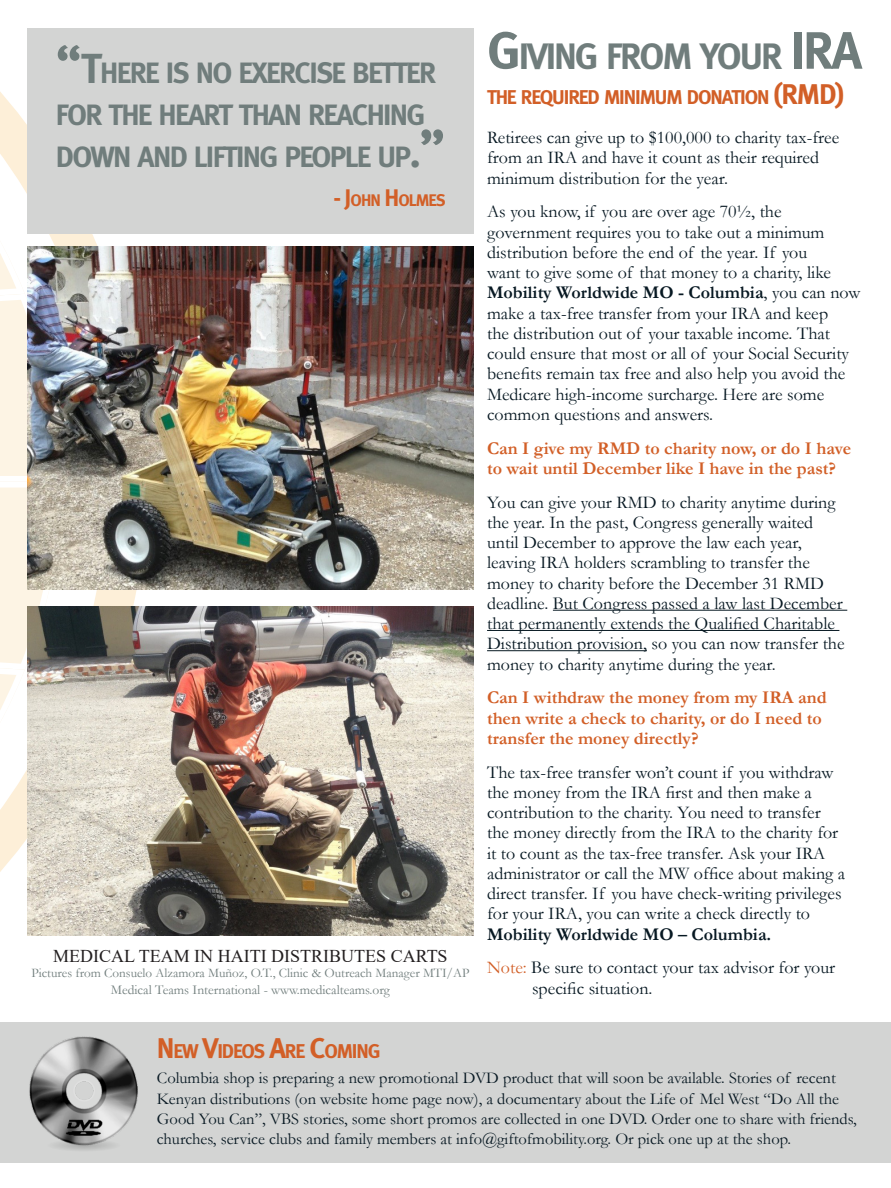
<style>
.page{position:relative;width:891px;height:1188px;background:#fff}
.page>*{position:absolute;margin:0;border:0;box-sizing:border-box;transform-origin:0 0}
.Header_New{font:36.75px "Meta Bold LF";letter-spacing:-.055em;color:#707d7c}
.Header_New-2{font:29.4px/42px "Meta Bold LF";letter-spacing:-.055em;color:#707d7c}
.heading_two{font:19.95px "Meta Bold LF";letter-spacing:-.055em;color:#d25f27}
.body_improved{font:18px/20.2px "Garamond";color:#071822}
.body_improved-2{font:700 18px/20.2px "Garamond";color:#d25f27}
.t1{font:18px "Times New Roman";color:#231f20}
.heading_two-2{font:16.8px "Meta Bold LF";letter-spacing:-.055em;color:#d25f27}
.body_improved-3{font:16.5px/20.2px "Garamond";color:#071822}
.body_improved-4{font:13.5px "Garamond";color:#707d7c}
.body_improved-5{font:13.2px "Garamond";color:#707d7c}
.s1{font-size:52.5px}
.s2{font-size:42px}
.s3{font-size:24px}
.s4{font-size:28.5px}
.s5{font-weight:700}
.s6{color:#d25f27}
</style>
<div class="page">
<svg style="left:0;top:92px;width:146px;height:780px"></svg>
<svg style="left:0;top:119px;width:61px;height:725px"></svg>
<div style="left:0;top:1022px;width:891px;height:141px;background:#d3d4d3"></div>
<hr style="left:553px;top:610px;width:294px;height:1px;background:#071822">
<hr style="left:487px;top:630px;width:352px;height:1px;background:#071822">
<hr style="left:487px;top:650px;width:160px;height:1px;background:#071822">
<img style="left:27px;top:247px;width:447px;height:343px">
<img style="left:27px;top:606px;width:447px;height:330px">
<img style="left:29px;top:1036px;width:109px;height:114px">
<div style="left:27px;top:28px;width:447px;height:205px;background:#d3d4d3"></div>
<p class="Header_New-2" style="left:56px;top:51px;width:390px"><span class="s1">“</span><span class="s2">T</span>HERE IS NO EXERCISE BETTER<br>FOR THE HEART THAN REACHING<br>DOWN AND LIFTING PEOPLE UP<span class="s2">.</span><span class="s1">”</span></p>
<p class="heading_two-2" style="left:329px;top:190px;width:118px"><span class="s3">―- J</span>OHN <span class="s3">H</span>OLMES</p>
<p class="t1" style="left:53px;top:943px;width:396px">MEDICAL TEAM IN HAITI DISTRIBUTES CARTS</p>
<p class="body_improved-5" style="left:31px;top:964px;width:440px">Pictures from Consuelo Alzamora Muñoz, O.T., Clinic &amp; Outreach Manager MTI/AP</p>
<p class="body_improved-4" style="left:111px;top:980px;width:281px">Medical Teams International - www.medicalteams.org</p>
<p class="Header_New" style="left:487px;top:34px;width:327px"><span class="s1">G</span>IVING FROM YOUR <span class="s1">IRA</span></p>
<p class="heading_two" style="left:487px;top:86px;width:359px">THE REQUIRED MINIMUM DONATION <span class="s4">(RMD)</span></p>
<p class="body_improved" style="left:487px;top:127px;width:354px">Retirees can give up to $100,000 to charity tax-free from an IRA and have it count as their required minimum distribution for the year.</p>
<p class="body_improved" style="left:487px;top:201px;width:375px">As you know, if you are over age 70½, the government requires you to take out a minimum distribution before the end of the year. If you<br>want to give some of that money to a charity, like <span class="s5">Mobility Worldwide MO - Columbia</span>, you can now make a tax-free transfer from your IRA and keep<br>the distribution out of your taxable income. That could ensure that most or all of your Social Security benefits remain tax free and also help you avoid the Medicare high-income surcharge. Here are some common questions and answers.</p>
<p class="body_improved-2" style="left:487px;top:438px;width:366px">Can I give my RMD to charity now, or do I have to wait until December like I have in the past?</p>
<p class="body_improved" style="left:487px;top:491px;width:359px">You can give your RMD to charity anytime during the year. In the past, Congress generally waited until December to approve the law each year, leaving IRA holders scrambling to transfer the money to charity before the December 31 RMD deadline. But Congress passed a law last December that permanently extends the Qualified Charitable Distribution provision, so you can now transfer the money to charity anytime during the year.</p>
<p class="body_improved-2" style="left:487px;top:688px;width:341px">Can I withdraw the money from my IRA and then write a check to charity, or do I need to transfer the money directly?</p>
<p class="body_improved" style="left:487px;top:761px;width:360px">The tax-free transfer won’t count if you withdraw the money from the IRA first and then make a contribution to the charity. You need to transfer the money directly from the IRA to the charity for it to count as the tax-free transfer. Ask your IRA administrator or call the MW office about making a direct transfer. If you have check-writing privileges for your IRA, you can write a check directly to <span class="s5">Mobility Worldwide MO – Columbia.</span></p>
<p class="body_improved" style="left:532px;top:957px;width:305px;text-indent:-45px"><span class="s6">Note:</span> Be sure to contact your tax advisor for your specific situation.</p>
<p class="heading_two" style="left:157px;top:1039px;width:212px"><span class="s4">N</span>EW <span class="s4">V</span>IDEOS <span class="s4">A</span>RE <span class="s4">C</span>OMING</p>
<p class="body_improved-3" style="left:157px;top:1068px;width:702px">Columbia shop is preparing a new promotional DVD product that will soon be available. Stories of recent Kenyan distributions (on website home page now), a documentary about the Life of Mel West “Do All the Good You Can”, VBS stories, some short promos are collected in one DVD. Order one to share with friends, churches, service clubs and family members at info@giftofmobility.org. Or pick one up at the shop.</p>
</div>
